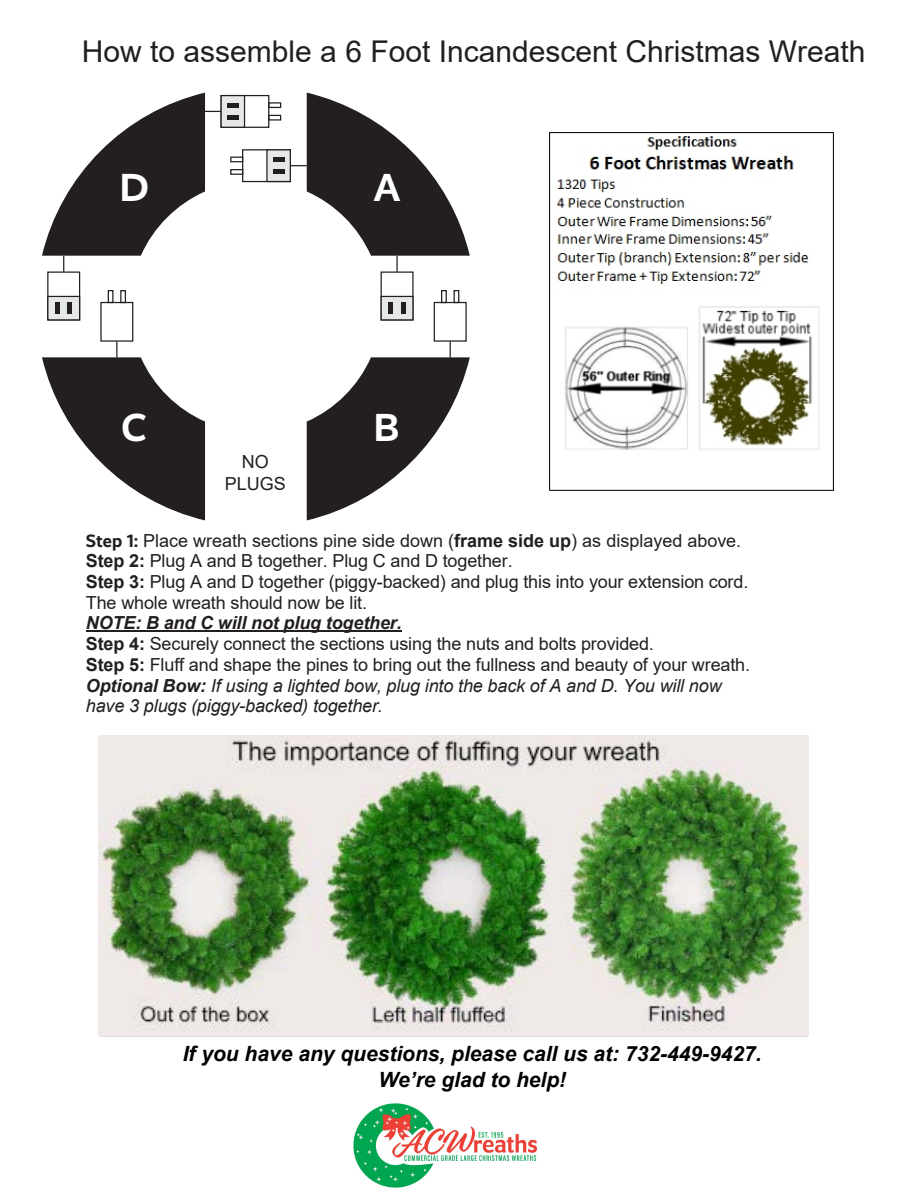
<style>
.page{position:relative;width:918px;height:1188px;background:#fff}
.page>*{position:absolute;margin:0;border:0;box-sizing:border-box;transform-origin:0 0}
.t1{font:700 39.3px "Realist";color:#fff}
.t2{font:30px "Arial";color:#231f20}
.t3{font:italic 700 21px/25.2px "Arial";color:#000;text-align:center}
.t4{font:18px/20.7px "Arial";letter-spacing:-.01em;color:#231f20}
.s1{font-family:"Realist";font-weight:700}
.s2{font-weight:700}
.s3{font-weight:700;font-style:italic}
.s4{font-style:italic}
.s5{font-style:inherit}
</style>
<div class="page">
<div style="left:242px;top:149px;width:49px;height:33px;background:#fff;border:1px solid #231f20"></div>
<div style="left:266px;top:149px;width:25px;height:33px;background:#e6e7e9;border:1px solid #231f20"></div>
<div style="left:230px;top:169px;width:13px;height:6px;border:1px solid #231f20"></div>
<hr style="left:273px;top:170px;width:11px;height:4px;background:#231f20">
<div style="left:230px;top:157px;width:13px;height:5px;border:1px solid #231f20"></div>
<div style="left:273px;top:157px;width:11px;height:5px;background:#231f20"></div>
<div style="left:381px;top:271px;width:33px;height:50px;background:#fff;border:1px solid #231f20"></div>
<div style="left:381px;top:296px;width:33px;height:25px;background:#e6e7e9;border:1px solid #231f20"></div>
<hr style="left:389px;top:302px;width:4px;height:12px;background:#231f20">
<div style="left:401px;top:302px;width:5px;height:12px;background:#231f20"></div>
<svg style="left:291px;top:93px;width:179px;height:179px"></svg>
<div style="left:434px;top:302px;width:33px;height:40px;background:#fff;border:1px solid #231f20"></div>
<div style="left:441px;top:290px;width:6px;height:13px;border:1px solid #231f20"></div>
<div style="left:454px;top:290px;width:5px;height:13px;border:1px solid #231f20"></div>
<svg style="left:307px;top:341px;width:163px;height:179px"></svg>
<div style="left:47px;top:271px;width:33px;height:50px;background:#fff;border:1px solid #231f20"></div>
<div style="left:47px;top:296px;width:33px;height:25px;background:#e6e7e9;border:1px solid #231f20"></div>
<div style="left:55px;top:302px;width:5px;height:12px;background:#231f20"></div>
<hr style="left:68px;top:302px;width:4px;height:12px;background:#231f20">
<div style="left:100px;top:302px;width:33px;height:40px;background:#fff;border:1px solid #231f20"></div>
<div style="left:108px;top:290px;width:6px;height:13px;border:1px solid #231f20"></div>
<div style="left:120px;top:290px;width:6px;height:13px;border:1px solid #231f20"></div>
<svg style="left:42px;top:341px;width:163px;height:179px"></svg>
<div style="left:221px;top:95px;width:48px;height:33px;background:#fff;border:1px solid #231f20"></div>
<div style="left:221px;top:95px;width:24px;height:33px;background:#e6e7e9;border:1px solid #231f20"></div>
<div style="left:268px;top:102px;width:13px;height:6px;border:1px solid #231f20"></div>
<hr style="left:227px;top:103px;width:12px;height:4px;background:#231f20">
<div style="left:268px;top:115px;width:13px;height:6px;border:1px solid #231f20"></div>
<div style="left:227px;top:115px;width:12px;height:5px;background:#231f20"></div>
<svg style="left:42px;top:93px;width:179px;height:179px"></svg>
<hr style="left:86px;top:630px;width:315px;height:2px;background:#231f20">
<img style="left:549px;top:132px;width:285px;height:359px">
<img style="left:99px;top:736px;width:710px;height:300px">
<img style="left:353px;top:1103px;width:184px;height:85px">
<h2 class="t2" style="left:82px;top:31px;width:785px">How to assemble a 6 Foot Incandescent Christmas Wreath</h2>
<h1 class="t1" style="left:120px;top:165px;width:30px">D</h1>
<h1 class="t1" style="left:373px;top:165px;width:29px">A</h1>
<h1 class="t1" style="left:121px;top:404px;width:27px">C</h1>
<h1 class="t1" style="left:374px;top:404px;width:27px">B</h1>
<p class="t4" style="left:225px;top:451px;width:63px;line-height:21.6px;text-align:center">NO<br>PLUGS</p>
<p class="t4" style="left:86px;top:530px;width:664px"><span class="s1">Step 1:</span> Place wreath sections pine side down (<span class="s2">frame side up</span>) as displayed above.<br><span class="s2">Step 2:</span> Plug A and B together. Plug C and D together.<br><span class="s2">Step 3:</span> Plug A and D together (piggy-backed) and plug this into your extension cord.<br>The whole wreath should now be lit.</p>
<p class="t4" style="left:86px;top:613px;width:666px"><span class="s3">NOTE: B and C will not plug together.<br></span><span class="s2">Step 4:</span> Securely connect the sections using the nuts and bolts provided.<br><span class="s2">Step 5:</span> Fluff and shape the pines to bring out the fullness and beauty of your wreath.<br><span class="s3">Optional Bow:</span> <span class="s4">If using a lighted bow, plug into the back of A and D. You will now have 3 plugs (piggy-backed) together.</span></p>
<p class="t3" style="left:183px;top:1042px;width:580px">If you have any questions<span class="s5">,</span> please call us at: 732-449-9427.<br>We’re glad to help!</p>
</div>
